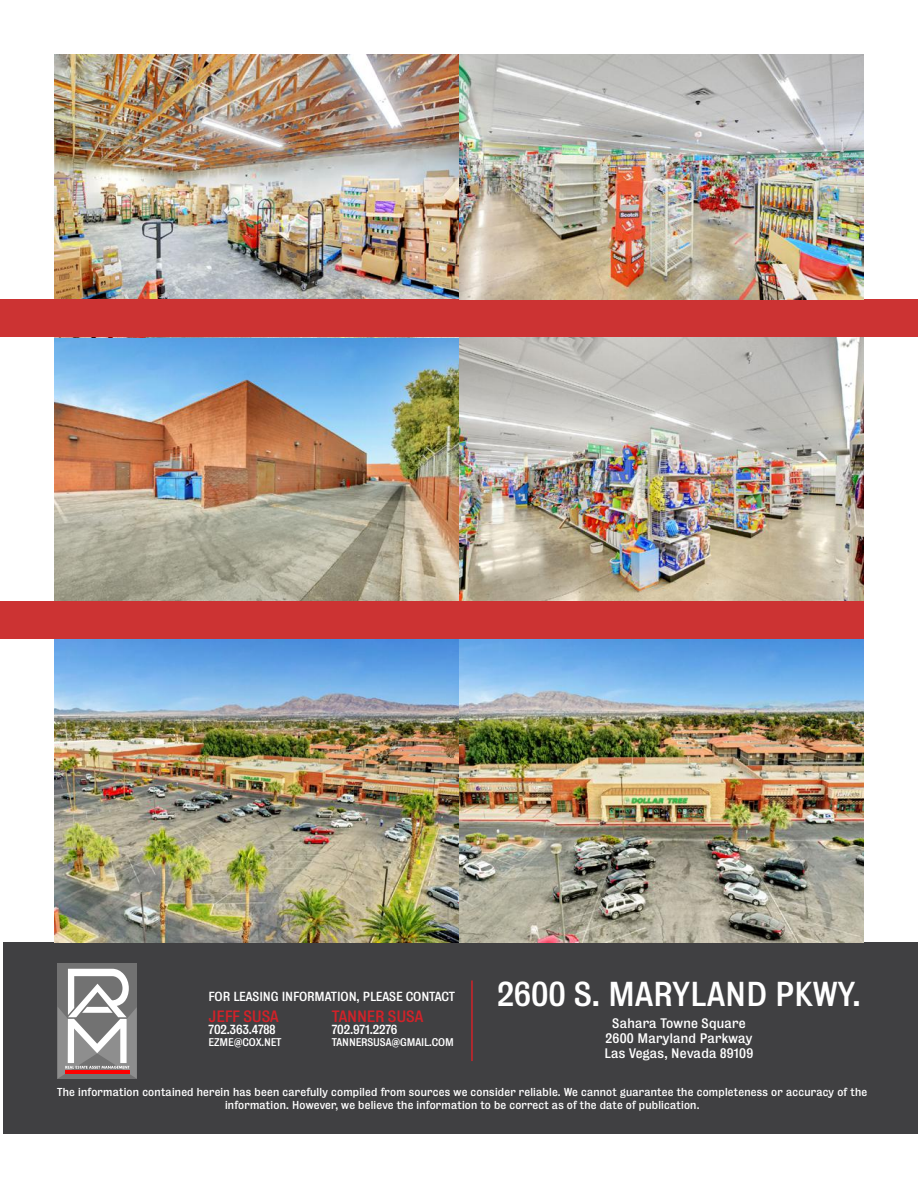
<style>
.page{position:relative;width:918px;height:1188px;background:#fff}
.page>*{position:absolute;margin:0;border:0;box-sizing:border-box;transform-origin:0 0}
.t1{font:31.5px "Bureau Grot Five Three";color:#fff}
.t2{font:15px "Bureau Grot Five Three";letter-spacing:-.01em;color:#d12229}
.t3{font:12.6px/15.1px "Bureau Grot Five Three";letter-spacing:.02em;color:#fff;text-align:center}
.t4{font:12px "Bureau Grot Five Three";letter-spacing:-.01em;color:#fff}
.t5{font:10.5px/12.6px "Bureau Grot Five Three";letter-spacing:.02em;color:#fff;text-align:center}
.t6{font:10.2px "Bureau Grot Five Three";letter-spacing:.015em;color:#fff}
</style>
<div class="page">
<img style="left:459px;top:337px;width:405px;height:265px">
<img style="left:54px;top:337px;width:405px;height:265px">
<img style="left:54px;top:54px;width:405px;height:245px">
<div style="left:0;top:602px;width:864px;height:37px;background:#c33"></div>
<div style="left:0;top:299px;width:918px;height:38px;background:#c33"></div>
<div style="left:3px;top:943px;width:915px;height:191px;background:#404042"></div>
<hr style="left:471px;top:980px;width:2px;height:81px;background:#d12229">
<div style="left:58px;top:963px;width:79px;height:116px;background:#727272"></div>
<svg style="left:58px;top:969px;width:79px;height:109px"></svg>
<img style="left:459px;top:54px;width:405px;height:245px">
<img style="left:54px;top:639px;width:810px;height:304px">
<p class="t4" style="left:209px;top:990px;width:241px">For Leasing I nformation, Please Contact</p>
<h2 class="t2" style="left:209px;top:1007px;width:63px">JEFF SUSA</h2>
<p class="t4" style="left:209px;top:1022px;width:68px">702.363.4788</p>
<p class="t6" style="left:209px;top:1036px;width:69px">ezme@cox.net</p>
<h2 class="t2" style="left:332px;top:1007px;width:93px">Tanner Susa</h2>
<p class="t4" style="left:332px;top:1022px;width:67px">702.971.2276</p>
<p class="t6" style="left:332px;top:1036px;width:123px">tannersusa@gmail.com</p>
<h1 class="t1" style="left:497px;top:975px;width:365px">2600 s. maryland pkwy.</h1>
<p class="t3" style="left:605px;top:1016px;width:150px">Sahara Towne Square<br>2600 M aryland Parkway<br>Las Vegas, N evada 89109</p>
<p class="t5" style="left:57px;top:1086px;width:812px">The information contained herein has been carefully compiled from sources we consider reliable. We cannot guarantee the completeness or accuracy of the information. However, we believe the information to be correct as of the date of publication.</p>
</div>
